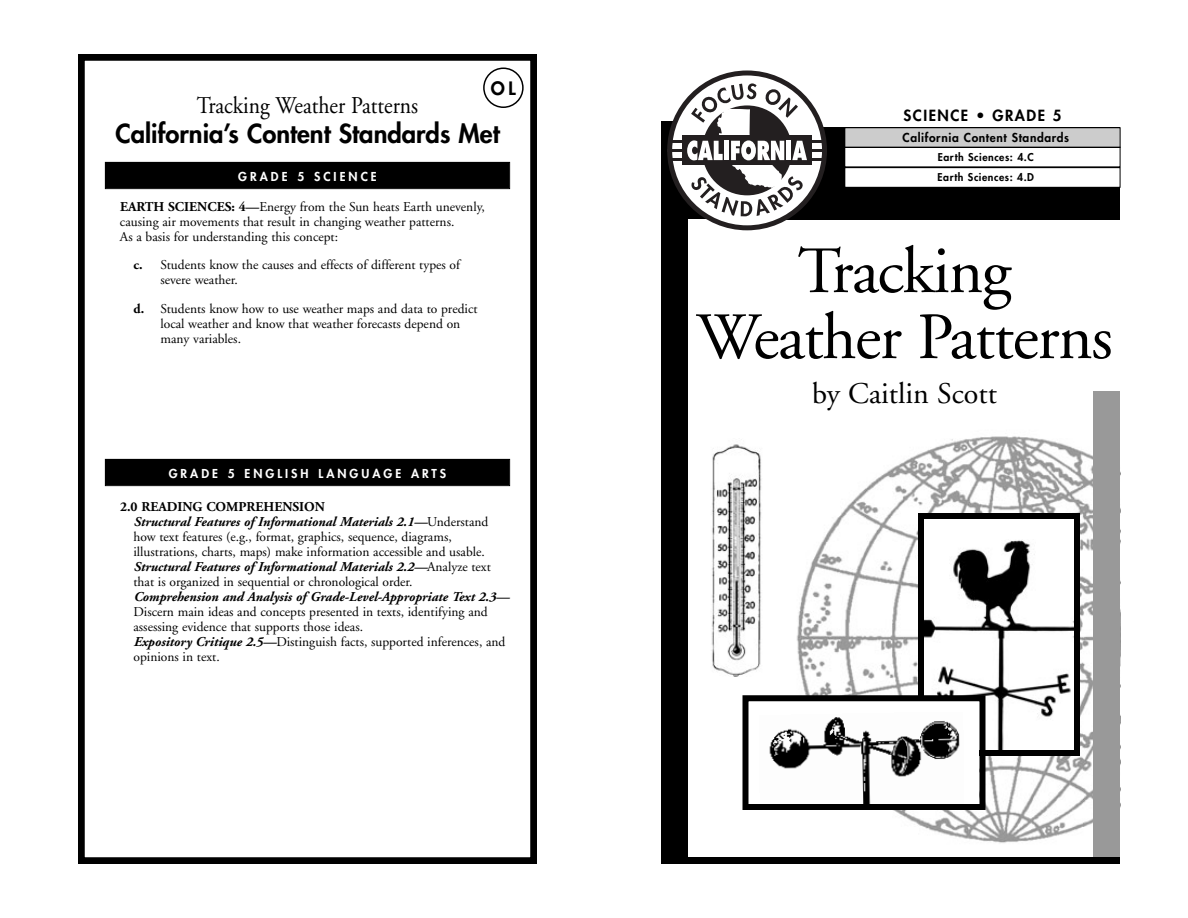
<style>
.page{position:relative;width:1188px;height:918px;background:#fff}
.page>*{position:absolute;margin:0;border:0;box-sizing:border-box;transform-origin:0 0}
.t1{font:66px/66px "Adobe Garamond";letter-spacing:-.02em;color:#000;text-align:center}
.t2{font:30px "Adobe Garamond";color:#000}
.t3{font:800 25.5px "Futura";color:#000}
.t4{font:24px "Adobe Garamond";color:#000;scale:.9 1}
.t5{font:800 18px "Futura";color:#000}
.t6{font:800 15px "Futura";letter-spacing:.1em;color:#000}
.t7{font:13.5px/15px "Adobe Garamond";color:#000}
.t8{font:italic 700 13.5px "Adobe Garamond";color:#000}
.t9{font:800 12px "Futura";letter-spacing:.25em;color:#fff}
.t10{font:800 12px "Futura";letter-spacing:.05em;color:#000}
.t11{font:800 10.5px/20.4px "Futura";letter-spacing:.05em;color:#000}
.s1{font-weight:700}
.s2{font-weight:700;font-style:italic}
</style>
<div class="page">
<div style="left:78px;top:54px;width:459px;height:810px;border:7px solid #000"></div>
<div style="left:106px;top:163px;width:403px;height:25px;background:#000"></div>
<div style="left:105px;top:162px;width:405px;height:27px;border:1px solid #000"></div>
<div style="left:106px;top:460px;width:403px;height:25px;background:#000"></div>
<div style="left:105px;top:459px;width:405px;height:27px;border:1px solid #000"></div>
<svg style="left:483px;top:68px;width:41px;height:40px"></svg>
<img style="left:796px;top:421px;width:298px;height:434px">
<div style="left:1094px;top:392px;width:26px;height:472px;background:#999"></div>
<div style="left:662px;top:121px;width:80px;height:98px;background:#000"></div>
<div style="left:662px;top:202px;width:26px;height:662px;background:#000"></div>
<div style="left:742px;top:127px;width:378px;height:93px;background:#000"></div>
<div style="left:688px;top:857px;width:432px;height:7px;background:#000"></div>
<img style="left:711px;top:444px;width:51px;height:232px">
<div style="left:924px;top:519px;width:150px;height:231px;background:#fff"></div>
<img style="left:925px;top:540px;width:148px;height:209px">
<div style="left:918px;top:513px;width:162px;height:243px;border:6px solid #000"></div>
<div style="left:748px;top:701px;width:232px;height:103px;background:#fff"></div>
<img style="left:769px;top:717px;width:191px;height:86px">
<div style="left:742px;top:695px;width:244px;height:115px;border:6px solid #000"></div>
<div style="left:667px;top:70px;width:160px;height:160px;background:#231f20;border-radius:50%"></div>
<div style="left:672px;top:75px;width:150px;height:150px;background:#fff;border-radius:50%"></div>
<svg style="left:672px;top:83px;width:150px;height:133px"></svg>
<div style="left:845px;top:128px;width:275px;height:19px;background:#ccc"></div>
<div style="left:844px;top:127px;width:276px;height:21px;border:1px solid #000"></div>
<div style="left:845px;top:148px;width:275px;height:19px;background:#fff"></div>
<div style="left:844px;top:147px;width:276px;height:20px;border:1px solid #000"></div>
<div style="left:845px;top:168px;width:275px;height:19px;background:#fff"></div>
<div style="left:844px;top:167px;width:276px;height:21px;border:1px solid #000"></div>
<h3 class="t5" style="left:491px;top:79px;width:26px">OL</h3>
<h3 class="t4" style="left:197px;top:96px;width:247px">Tracking Weather Patterns</h3>
<h3 class="t3" style="left:115px;top:121px;width:386px">California’s Content Standards Met</h3>
<p class="t9" style="left:238px;top:170px;width:140px">GRADE 5 SCIENCE</p>
<p class="t7" style="left:120px;top:200px;width:366px"><span class="s1">EARTH SCIENCES: 4—</span>Energy from the Sun heats Earth unevenly, causing air movements that result in changing weather patterns.<br>As a basis for understanding this concept:</p>
<p class="t7" style="left:160px;top:259px;width:301px;text-indent:-27px"><span class="s1">c.</span> Students know the causes and effects of different types of severe weather.</p>
<p class="t7" style="left:160px;top:302px;width:319px;text-indent:-27px"><span class="s1">d.</span> Students know how to use weather maps and data to predict local weather and know that weather forecasts depend on many variables.</p>
<p class="t9" style="left:169px;top:467px;width:279px">GRADE 5 ENGLISH LANGUAGE ARTS</p>
<p class="t7" style="left:134px;top:500px;width:359px;text-indent:-14px"><span class="s1">2.0 READING COMPREHENSION<br></span><span class="s2">Structural Features of Informational Materials 2.1—</span>Understand how text features (e.g., format, graphics, sequence, diagrams, illustrations, charts, maps) make information accessible and usable.<br><span class="s2">Structural Features of Informational Materials 2.2—</span>Analyze text that is organized in sequential or chronological order.</p>
<p class="t8" style="left:134px;top:591px;width:377px">Comprehension and Analysis of Grade-Level-Appropriate Text 2.3—</p>
<p class="t7" style="left:134px;top:605px;width:374px">Discern main ideas and concepts presented in texts, identifying and assessing evidence that supports those ideas.<br><span class="s2">Expository Critique 2.5—</span>Distinguish facts, supported inferences, and opinions in text.</p>
<p class="t6" style="left:903px;top:108px;width:159px">SCIENCE • GRADE 5</p>
<p class="t10" style="left:903px;top:132px;width:168px">California Content Standards</p>
<p class="t11" style="left:938px;top:148px;width:98px">Earth Sciences: 4.C<br>Earth Sciences: 4.D</p>
<h1 class="t1" style="left:696px;top:244px;width:418px">Tracking<br>Weather Patterns</h1>
<h2 class="t2" style="left:812px;top:382px;width:186px">by Caitlin Scott</h2>
</div>
